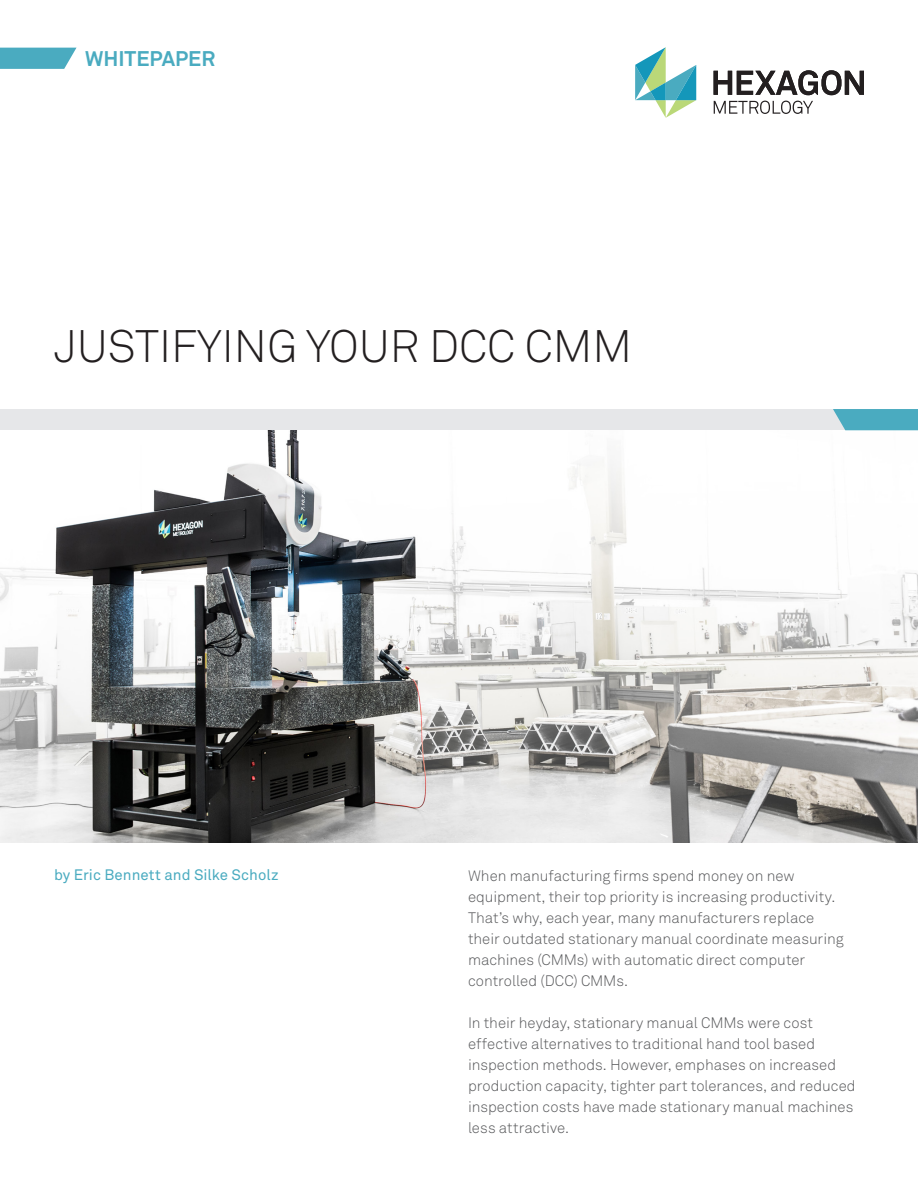
<style>
.page{position:relative;width:918px;height:1188px;background:#fff}
.page>*{position:absolute;margin:0;border:0;box-sizing:border-box;transform-origin:0 0}
.t1{font:45px "Akkurat Light Pro";color:#231f20}
.HEADER_1{font:700 21px "Akkurat Pro";color:#4aabc0}
.t2{font:15px/21px "Akkurat Light Pro";color:#57585a}
.t3{font:15px "Akkurat Pro";letter-spacing:.005em;color:#4aabc0}
</style>
<div class="page">
<svg style="left:714px;top:70px;width:150px;height:25px"></svg>
<svg style="left:635px;top:47px;width:61px;height:71px"></svg>
<svg style="left:714px;top:101px;width:99px;height:13px"></svg>
<svg style="left:0;top:48px;width:77px;height:21px;background:#5ab2c5"></svg>
<div style="left:0;top:409px;width:918px;height:21px;background:#e6e7e9"></div>
<img style="left:0;top:430px;width:918px;height:412px">
<svg style="left:833px;top:409px;width:85px;height:21px;background:#55afc2"></svg>
<p class="HEADER_1" style="left:85px;top:46px;width:132px">WHITEPAPER</p>
<p class="t1" style="left:54px;top:319px;width:580px">JUSTIFYING YOUR DCC CMM</p>
<p class="t3" style="left:54px;top:866px;width:226px">by Eric Bennett and Silke Scholz</p>
<p class="t2" style="left:468px;top:866px;width:377px">When manufacturing firms spend money on new equipment, their top priority is increasing productivity.<br>That’s why, each year, many manufacturers replace their outdated stationary manual coordinate measuring machines (CMMs) with automatic direct computer controlled (DCC) CMMs.</p>
<p class="t2" style="left:468px;top:1013px;width:389px">In their heyday, stationary manual CMMs were cost effective alternatives to traditional hand tool based inspection methods. However, emphases on increased production capacity, tighter part tolerances, and reduced inspection costs have made stationary manual machines less attractive.</p>
</div>
